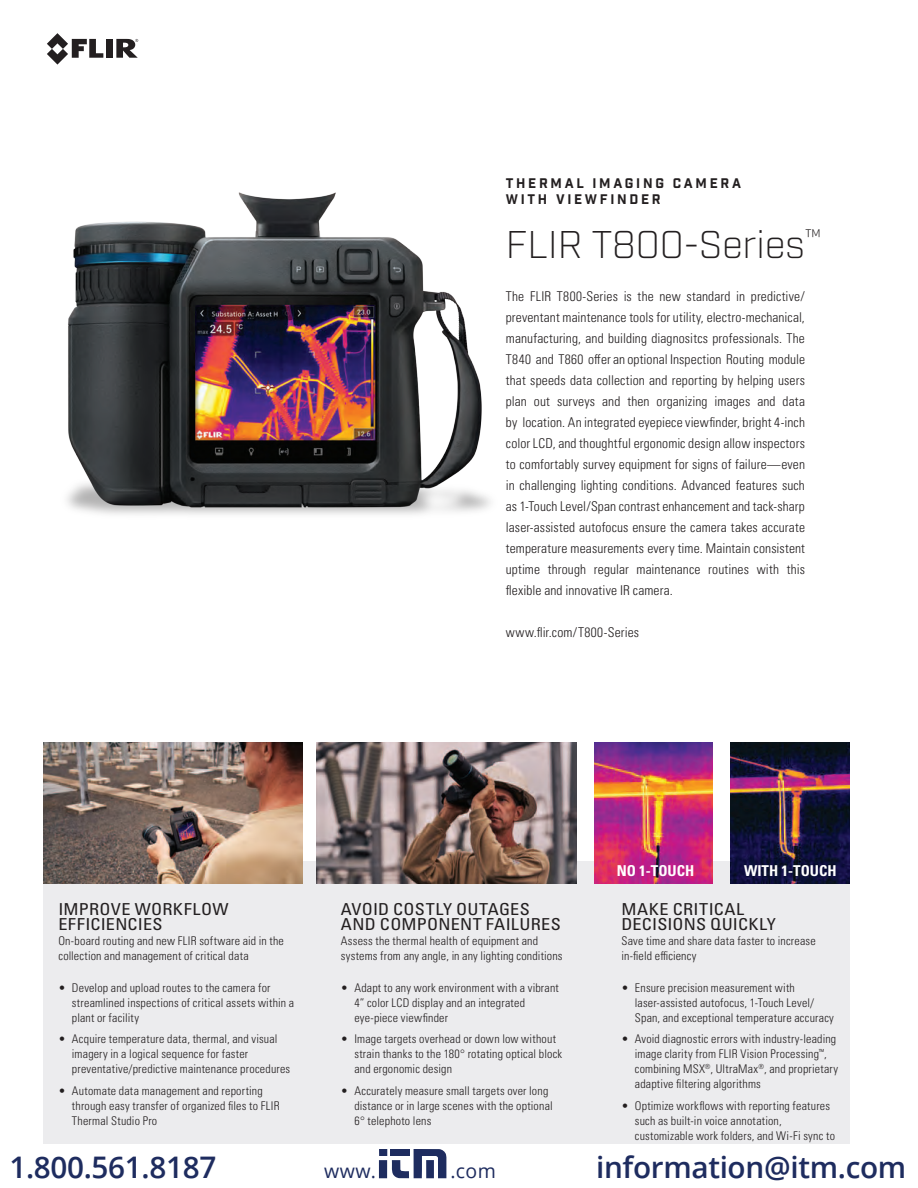
<style>
.page{position:relative;width:918px;height:1188px;background:#fff}
.page>*{position:absolute;margin:0;border:0;box-sizing:border-box;transform-origin:0 0}
.t1{font:300 37.5px "Industry";color:#231f20}
.t2{font:600 29.7px "Open Sans";letter-spacing:-.01em;color:#1e2c5f}
.t3{font:19.5px "Open Sans";letter-spacing:.02em;color:#1e2c5f}
.t4{font:condensed 16.5px/15px "Univers LTCYR 57";letter-spacing:.015em;color:#231f20;scale:1.1 1}
.t5{font:700 condensed 15px "Univers LT Std";color:#fff}
.t6{font:13.5px/21px "Univers LTCYR 47 Light Cond";letter-spacing:.01em;color:#231f20;text-align:justify}
.t7{font:700 13.5px/16.2px "Industry";letter-spacing:.2em;color:#231f20}
.t8{font:300 condensed 12px/15px "Univers LT Std";letter-spacing:.015em;color:#231f20}
.t9{font:12px/15px "Univers LTCYR 47 Light Cond";letter-spacing:.015em;color:#231f20}
</style>
<div class="page">
<div style="left:43px;top:861px;width:807px;height:327px;background:#ececee"></div>
<img style="left:44px;top:742px;width:259px;height:142px">
<img style="left:317px;top:742px;width:259px;height:142px">
<img style="left:594px;top:742px;width:119px;height:142px">
<img style="left:731px;top:742px;width:119px;height:142px">
<img style="left:67px;top:192px;width:424px;height:323px">
<div style="left:106px;top:39px;width:7px;height:19px;background:#231f20"></div>
<svg style="left:47px;top:33px;width:56px;height:32px"></svg>
<svg style="left:116px;top:39px;width:22px;height:19px"></svg>
<div style="left:0;top:1145px;width:918px;height:43px;background:#fff"></div>
<div style="left:379px;top:1149px;width:8px;height:7px;background:#1e2c5f"></div>
<div style="left:379px;top:1160px;width:8px;height:18px;background:#1e2c5f"></div>
<svg style="left:391px;top:1149px;width:55px;height:29px"></svg>
<p class="t7" style="left:506px;top:176px;width:237px">THERMAL IMAGING CAMERA<br>WITH VIEWFINDER</p>
<h1 class="t1" style="left:506px;top:222px;width:317px">FLIR T800-Series<sup>™</sup></h1>
<p class="t6" style="left:506px;top:285px;width:301px">The FLIR T800-Series is the new standard in predictive/ preventant maintenance tools for utility, electro-mechanical, manufacturing, and building diagnositcs professionals. The T840 and T860 offer an optional Inspection Routing module that speeds data collection and reporting by helping users plan out surveys and then organizing images and data by location. An integrated eyepiece viewfinder, bright 4-inch color LCD, and thoughtful ergonomic design allow inspectors to comfortably survey equipment for signs of failure—even in challenging lighting conditions. Advanced features such as 1-Touch Level/Span contrast enhancement and tack-sharp laser-assisted autofocus ensure the camera takes accurate temperature measurements every time. Maintain consistent uptime through regular maintenance routines with this flexible and innovative IR camera.</p>
<p class="t6" style="left:506px;top:621px;width:135px">www.flir.com/T800-Series</p>
<h3 class="t4" style="left:58px;top:902px;width:156px">IMPROVE WORKFLOW<br>EFFICIENCIES</h3>
<p class="t9" style="left:58px;top:933px;width:227px">On-board routing and new FLIR software aid in the collection and management of critical data</p>
<p class="t8" style="left:72px;top:980px;width:224px;text-indent:-14px">• Develop and upload routes to the camera for streamlined inspections of critical assets within a plant or facility</p>
<p class="t8" style="left:72px;top:1032px;width:220px;text-indent:-14px">• Acquire temperature data, thermal, and visual imagery in a logical sequence for faster preventative/predictive maintenance procedures</p>
<p class="t8" style="left:72px;top:1083px;width:209px;text-indent:-14px">• Automate data management and reporting through easy transfer of organized files to FLIR<br>Thermal Studio Pro</p>
<h3 class="t4" style="left:341px;top:902px;width:202px">AVOID COSTLY OUTAGES<br>AND COMPONENT FAILURES</h3>
<p class="t9" style="left:341px;top:933px;width:223px">Assess the thermal health of equipment and systems from any angle, in any lighting conditions</p>
<p class="t8" style="left:354px;top:980px;width:206px;text-indent:-14px">• Adapt to any work environment with a vibrant<br>4” color LCD display and an integrated eye-piece viewfinder</p>
<p class="t8" style="left:354px;top:1032px;width:209px;text-indent:-14px">• Image targets overhead or down low without strain thanks to the 180° rotating optical block and ergonomic design</p>
<p class="t8" style="left:354px;top:1083px;width:200px;text-indent:-14px">• Accurately measure small targets over long distance or in large scenes with the optional<br>6° telephoto lens</p>
<h2 class="t2" style="left:9px;top:1147px;width:208px">1.800.561.8187</h2>
<h3 class="t3" style="left:324px;top:1158px;width:53px">www.</h3>
<h3 class="t3" style="left:450px;top:1158px;width:47px">.com</h3>
<p class="t5" style="left:617px;top:861px;width:79px">NO 1-TOUCH</p>
<p class="t5" style="left:744px;top:861px;width:94px">WITH 1-TOUCH</p>
<h3 class="t4" style="left:621px;top:902px;width:142px">MAKE CRITICAL<br>DECISIONS QUICKLY</h3>
<p class="t9" style="left:621px;top:933px;width:196px">Save time and share data faster to increase in-field efficiency</p>
<p class="t8" style="left:635px;top:980px;width:201px;text-indent:-14px">• Ensure precision measurement with laser-assisted autofocus, 1-Touch Level/<br>Span, and exceptional temperature accuracy</p>
<p class="t8" style="left:635px;top:1032px;width:205px;text-indent:-14px">• Avoid diagnostic errors with industry-leading image clarity from FLIR Vision Processing<sup>™</sup>, combining MSX<sup>®</sup>, UltraMax<sup>®</sup>, and proprietary adaptive filtering algorithms</p>
<p class="t8" style="left:635px;top:1098px;width:202px;text-indent:-14px">• Optimize workflows with reporting features such as built-in voice annotation, customizable work folders, and Wi-Fi sync to</p>
<h2 class="t2" style="left:596px;top:1147px;width:312px">information@itm.com</h2>
</div>
